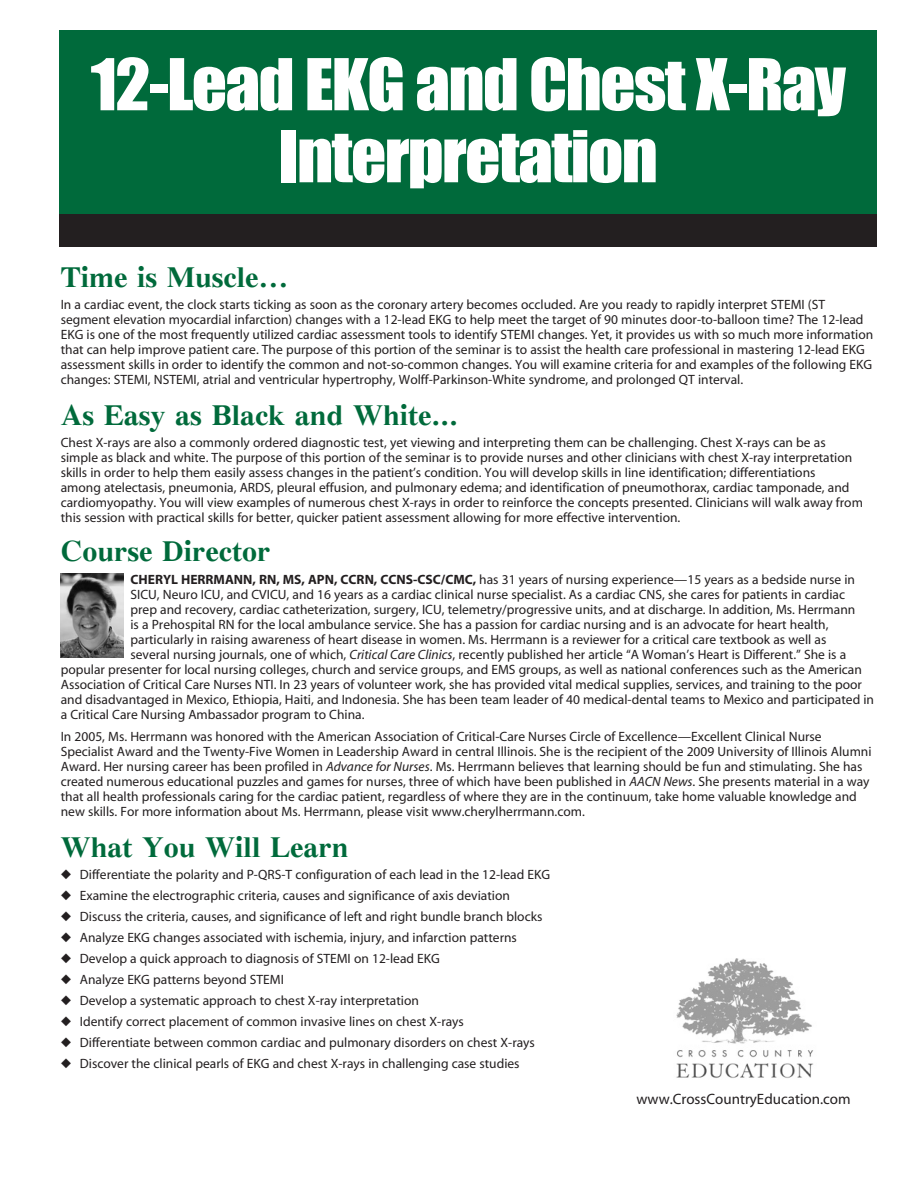
<style>
.page{position:relative;width:918px;height:1188px;background:#fff}
.page>*{position:absolute;margin:0;border:0;box-sizing:border-box;transform-origin:0 0}
.t1{font:66px/72px "Impact";letter-spacing:-.025em;color:#fff;text-align:center;scale:1.05 1}
.t2{font:700 30px "Pc Tennessee";color:#006a3b}
.t3{font:15px "Myriad";color:#231f20}
.t4{font:13.5px/15px "Myriad";color:#231f20}
.s1{font-weight:700}
.s2{font-style:italic}
</style>
<div class="page">
<div style="left:59px;top:214px;width:818px;height:32px;background:#231f20"></div>
<div style="left:59px;top:30px;width:818px;height:184px;background:#006a3b"></div>
<img style="left:676px;top:958px;width:137px;height:120px">
<img style="left:60px;top:574px;width:64px;height:84px">
<h1 class="t1" style="left:91px;top:47px;width:721px">12-Lead EKG and Chest X-Ray<br>Interpretation</h1>
<h2 class="t2" style="left:61px;top:259px;width:229px">Time is Muscle...</h2>
<p class="t4" style="left:61px;top:298px;width:814px">In a cardiac event, the clock starts ticking as soon as the coronary artery becomes occluded. Are you ready to rapidly interpret STEMI (ST segment elevation myocardial infarction) changes with a 12-lead EKG to help meet the target of 90 minutes door-to-balloon time? The 12-lead EKG is one of the most frequently utilized cardiac assessment tools to identify STEMI changes. Yet, it provides us with so much more information that can help improve patient care. The purpose of this portion of the seminar is to assist the health care professional in mastering 12-lead EKG assessment skills in order to identify the common and not-so-common changes. You will examine criteria for and examples of the following EKG changes: STEMI, NSTEMI, atrial and ventricular hypertrophy, Wolff-Parkinson-White syndrome, and prolonged QT interval.</p>
<h2 class="t2" style="left:61px;top:397px;width:399px">As Easy as Black and White…</h2>
<p class="t4" style="left:61px;top:436px;width:804px">Chest X-rays are also a commonly ordered diagnostic test, yet viewing and interpreting them can be challenging. Chest X-rays can be as simple as black and white. The purpose of this portion of the seminar is to provide nurses and other clinicians with chest X-ray interpretation skills in order to help them easily assess changes in the patient’s condition. You will develop skills in line identification; differentiations<br>among atelectasis, pneumonia, ARDS, pleural effusion, and pulmonary edema; and identification of pneumothorax, cardiac tamponade, and cardiomyopathy. You will view examples of numerous chest X-rays in order to reinforce the concepts presented. Clinicians will walk away from this session with practical skills for better, quicker patient assessment allowing for more effective intervention.</p>
<h2 class="t2" style="left:61px;top:533px;width:211px">Course Director</h2>
<p class="t4" style="left:130px;top:572px;width:726px"><span class="s1">CHERYL HERRMANN, RN, MS, APN, CCRN, CCNS-CSC/CMC,</span> has 31 years of nursing experience—15 years as a bedside nurse in</p>
<p class="t4" style="left:130px;top:587px;width:716px">SICU, Neuro ICU, and CVICU, and 16 years as a cardiac clinical nurse specialist. As a cardiac CNS, she cares for patients in cardiac</p>
<p class="t4" style="left:130px;top:602px;width:726px">prep and recovery, cardiac catheterization, surgery, ICU, telemetry/progressive units, and at discharge. In addition, Ms. Herrmann</p>
<p class="t4" style="left:130px;top:617px;width:700px">is a Prehospital RN for the local ambulance service. She has a passion for cardiac nursing and is an advocate for heart health,</p>
<p class="t4" style="left:130px;top:632px;width:697px">particularly in raising awareness of heart disease in women. Ms. Herrmann is a reviewer for a critical care textbook as well as</p>
<p class="t4" style="left:130px;top:647px;width:717px">several nursing journals, one of which, <span class="s2">Critical Care Clinics</span>, recently published her article “A Woman’s Heart is Different.” She is a</p>
<p class="t4" style="left:61px;top:662px;width:803px">popular presenter for local nursing colleges, church and service groups, and EMS groups, as well as national conferences such as the American</p>
<p class="t4" style="left:61px;top:677px;width:803px">Association of Critical Care Nurses NTI. In 23 years of volunteer work, she has provided vital medical supplies, services, and training to the poor</p>
<p class="t4" style="left:61px;top:692px;width:815px">and disadvantaged in Mexico, Ethiopia, Haiti, and Indonesia. She has been team leader of 40 medical-dental teams to Mexico and participated in</p>
<p class="t4" style="left:61px;top:707px;width:305px">a Critical Care Nursing Ambassador program to China.</p>
<p class="t4" style="left:61px;top:730px;width:812px">In 2005, Ms. Herrmann was honored with the American Association of Critical-Care Nurses Circle of Excellence—Excellent Clinical Nurse Specialist Award and the Twenty-Five Women in Leadership Award in central Illinois. She is the recipient of the 2009 University of Illinois Alumni Award. Her nursing career has been profiled in <span class="s2">Advance for Nurses</span>. Ms. Herrmann believes that learning should be fun and stimulating. She has created numerous educational puzzles and games for nurses, three of which have been published in <span class="s2">AACN News</span>. She presents material in a way that all health professionals caring for the cardiac patient, regardless of where they are in the continuum, take home valuable knowledge and new skills. For more information about Ms. Herrmann, please visit www.cherylherrmann.com.</p>
<h2 class="t2" style="left:61px;top:829px;width:289px">What You Will Learn</h2>
<p class="t4" style="left:61px;top:868px;width:491px">◆ Differentiate the polarity and P-QRS-T configuration of each lead in the 12-lead EKG</p>
<p class="t4" style="left:61px;top:889px;width:451px">◆ Examine the electrographic criteria, causes and significance of axis deviation</p>
<p class="t4" style="left:61px;top:910px;width:483px">◆ Discuss the criteria, causes, and significance of left and right bundle branch blocks</p>
<p class="t4" style="left:61px;top:931px;width:458px">◆ Analyze EKG changes associated with ischemia, injury, and infarction patterns</p>
<p class="t4" style="left:61px;top:952px;width:381px">◆ Develop a quick approach to diagnosis of STEMI on 12-lead EKG</p>
<p class="t4" style="left:61px;top:973px;width:225px">◆ Analyze EKG patterns beyond STEMI</p>
<p class="t4" style="left:61px;top:994px;width:360px">◆ Develop a systematic approach to chest X-ray interpretation</p>
<p class="t4" style="left:61px;top:1015px;width:405px">◆ Identify correct placement of common invasive lines on chest X-rays</p>
<p class="t4" style="left:61px;top:1036px;width:476px">◆ Differentiate between common cardiac and pulmonary disorders on chest X-rays</p>
<p class="t4" style="left:61px;top:1057px;width:460px">◆ Discover the clinical pearls of EKG and chest X-rays in challenging case studies</p>
<p class="t3" style="left:637px;top:1091px;width:216px">www.CrossCountryEducation.com</p>
</div>
